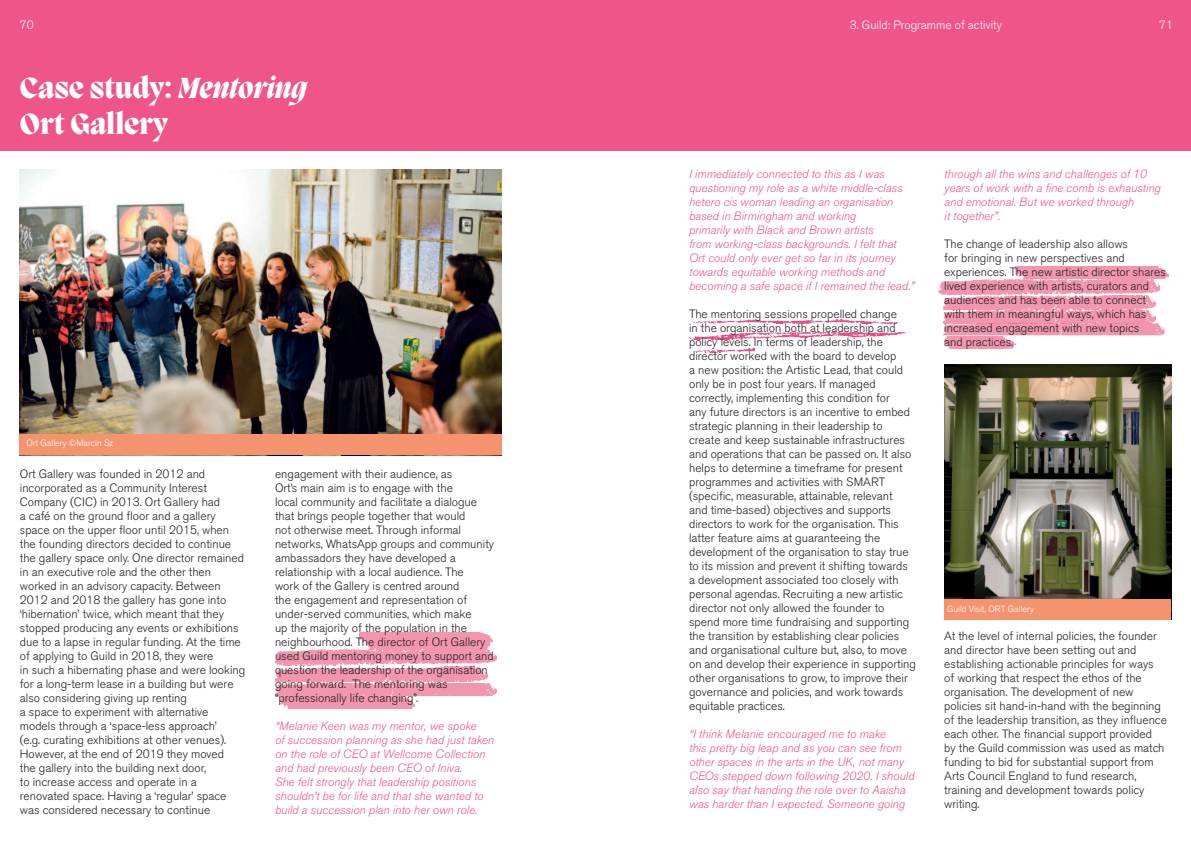
<style>
.page{position:relative;width:1191px;height:842px;background:#fff}
.page>*{position:absolute;margin:0;border:0;box-sizing:border-box;transform-origin:0 0}
.t1{font:800 30px/36px "Migra";color:#fff}
.t2{font:300 12px/14px "Akzidenz Grotesk BE";color:#231f20}
.t3{font:italic 300 12px/14px "Akzidenz Grotesk BE";color:#f05589}
.t4{font:300 12px "Akzidenz Grotesk BE";color:#fff}
.t5{font:300 9px "Akzidenz Grotesk BE";color:#fff}
.s1{font-style:italic}
</style>
<div class="page">
<img style="left:275px;top:649px;width:221px;height:16px">
<img style="left:938px;top:278px;width:221px;height:17px">
<img style="left:275px;top:683px;width:221px;height:12px">
<div style="left:943px;top:323px;width:221px;height:12px;background:#f296af"></div>
<img style="left:359px;top:633px;width:134px;height:16px">
<div style="left:281px;top:697px;width:133px;height:12px;background:#f296af"></div>
<div style="left:1015px;top:266px;width:153px;height:12px;background:#f296af"></div>
<img style="left:275px;top:667px;width:212px;height:14px">
<img style="left:943px;top:295px;width:212px;height:29px">
<img style="left:693px;top:320px;width:205px;height:3px">
<img style="left:777px;top:320px;width:33px;height:3px">
<img style="left:693px;top:349px;width:61px;height:3px">
<img style="left:689px;top:332px;width:216px;height:8px">
<img style="left:944px;top:337px;width:71px;height:12px">
<div style="left:0;top:0;width:1191px;height:150px;background:#f05589"></div>
<img style="left:20px;top:169px;width:482px;height:265px">
<img style="left:944px;top:365px;width:227px;height:235px">
<div style="left:20px;top:434px;width:482px;height:21px;background:#f6936f"></div>
<div style="left:944px;top:600px;width:227px;height:20px;background:#f6936f"></div>
<p class="t4" style="left:20px;top:19px;width:15px">70</p>
<h1 class="t1" style="left:20px;top:72px;width:289px">Case study: <span class="s1">Mentoring<br></span>Ort Gallery</h1>
<p class="t5" style="left:26px;top:439px;width:88px">Ort Gallery ©Marcin Sz</p>
<p class="t2" style="left:20px;top:468px;width:227px">Ort Gallery was founded in 2012 and incorporated as a Community Interest Company (CIC) in 2013. Ort Gallery had<br>a café on the ground floor and a gallery space on the upper floor until 2015, when the founding directors decided to continue the gallery space only. One director remained in an executive role and the other then worked in an advisory capacity. Between 2012 and 2018 the gallery has gone into ‘hibernation’ twice, which meant that they stopped producing any events or exhibitions due to a lapse in regular funding. At the time of applying to Guild in 2018, they were<br>in such a hibernating phase and were looking for a long-term lease in a building but were also considering giving up renting<br>a space to experiment with alternative models through a ‘space-less approach’<br>(e.g. curating exhibitions at other venues).<br>However, at the end of 2019 they moved<br>the gallery into the building next door,<br>to increase access and operate in a renovated space. Having a ‘regular’ space was considered necessary to continue</p>
<p class="t2" style="left:275px;top:468px;width:220px">engagement with their audience, as<br>Ort’s main aim is to engage with the<br>local community and facilitate a dialogue that brings people together that would<br>not otherwise meet. Through informal networks, WhatsApp groups and community ambassadors they have developed a relationship with a local audience. The<br>work of the Gallery is centred around<br>the engagement and representation of under-served communities, which make<br>up the majority of the population in the neighbourhood. The director of Ort Gallery used Guild mentoring money to support and question the leadership of the organisation going forward. The mentoring was “professionally life changing”.</p>
<p class="t3" style="left:275px;top:720px;width:220px">“Melanie Keen was my mentor, we spoke<br>of succession planning as she had just taken on the role of CEO at Wellcome Collection and had previously been CEO of Iniva.<br>She felt strongly that leadership positions shouldn’t be for life and that she wanted to build a succession plan into her own role.</p>
<p class="t4" style="left:849px;top:19px;width:154px">3. Guild: Programme of activity</p>
<p class="t4" style="left:1159px;top:19px;width:15px">71</p>
<p class="t3" style="left:689px;top:168px;width:228px">I immediately connected to this as I was questioning my role as a white middle-class hetero cis woman leading an organisation based in Birmingham and working<br>primarily with Black and Brown artists<br>from working-class backgrounds. I felt that<br>Ort could only ever get so far in its journey towards equitable working methods and becoming a safe space if I remained the lead.”</p>
<p class="t2" style="left:689px;top:308px;width:228px">The mentoring sessions propelled change<br>in the organisation both at leadership and policy levels. In terms of leadership, the director worked with the board to develop<br>a new position: the Artistic Lead, that could only be in post four years. If managed correctly, implementing this condition for<br>any future directors is an incentive to embed strategic planning in their leadership to create and keep sustainable infrastructures and operations that can be passed on. It also helps to determine a timeframe for present programmes and activities with SMART (specific, measurable, attainable, relevant<br>and time-based) objectives and supports directors to work for the organisation. This latter feature aims at guaranteeing the development of the organisation to stay true to its mission and prevent it shifting towards a development associated too closely with personal agendas. Recruiting a new artistic director not only allowed the founder to spend more time fundraising and supporting the transition by establishing clear policies and organisational culture but, also, to move on and develop their experience in supporting other organisations to grow, to improve their governance and policies, and work towards equitable practices.</p>
<p class="t3" style="left:689px;top:728px;width:227px">“I think Melanie encouraged me to make<br>this pretty big leap and as you can see from other spaces in the arts in the UK, not many CEOs stepped down following 2020. I should also say that handing the role over to Aaisha was harder than I expected. Someone going</p>
<p class="t3" style="left:944px;top:168px;width:218px">through all the wins and challenges of 10 years of work with a fine comb is exhausting and emotional. But we worked through<br>it together”.</p>
<p class="t2" style="left:944px;top:238px;width:223px">The change of leadership also allows<br>for bringing in new perspectives and experiences. The new artistic director shares lived experience with artists, curators and audiences and has been able to connect with them in meaningful ways, which has increased engagement with new topics<br>and practices.</p>
<p class="t5" style="left:947px;top:605px;width:88px">Guild Visit, ORT Gallery</p>
<p class="t2" style="left:944px;top:630px;width:224px">At the level of internal policies, the founder and director have been setting out and establishing actionable principles for ways<br>of working that respect the ethos of the organisation. The development of new policies sit hand-in-hand with the beginning of the leadership transition, as they influence each other. The financial support provided<br>by the Guild commission was used as match funding to bid for substantial support from Arts Council England to fund research, training and development towards policy writing.</p>
</div>
